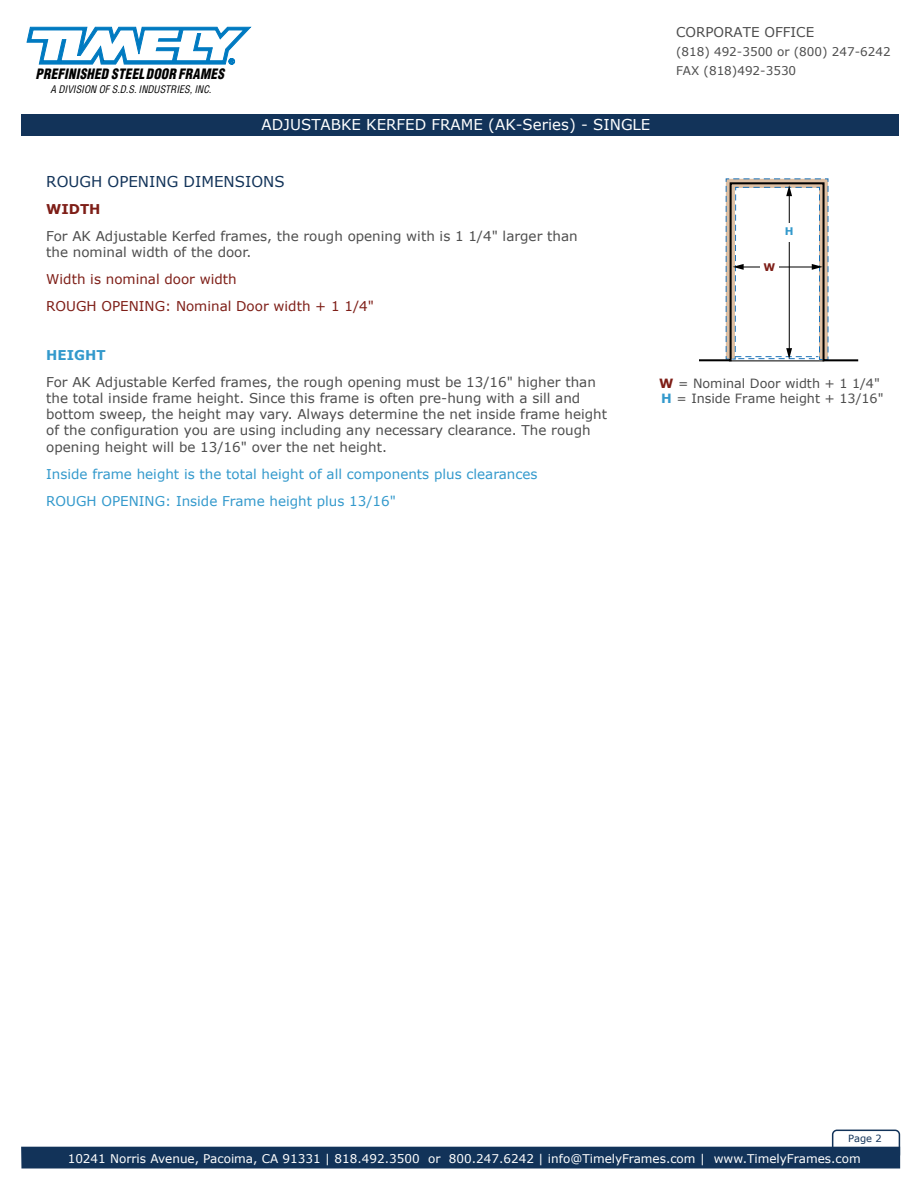
<style>
.page{position:relative;width:918px;height:1188px;background:#fff}
.page>*{position:absolute;margin:0;border:0;box-sizing:border-box;transform-origin:0 0}
.t1{font:15px "Verdana";color:#fff}
.t2{font:15px "Verdana";color:#123359}
.t3{font:italic 900 condensed 13.95px "Helvetica";letter-spacing:.02em;color:#000;scale:.94 1}
.t4{font:13.5px/16.2px "Verdana";color:#4d4d4d}
.t5{font:13.5px/27px "Verdana";color:#39c}
.t6{font:13.5px/27px "Verdana";color:#7e1e17}
.t7{font:700 13.5px "Verdana";color:#39c}
.t8{font:700 13.5px "Verdana";color:#7e1e17}
.t9{font:12.75px/15.3px "Verdana";color:#4d4d4d}
.t10{font:12px "Verdana";color:#fff}
.t11{font:12px/18.8px "Verdana";color:#4d4d4d}
.t12{font:700 10.5px "Verdana";color:#7e1e17}
.t13{font:700 10.5px "Verdana";color:#39c}
.t14{font:italic condensed 10.2px "Helvetica";color:#000}
.t15{font:9.9px "Verdana";color:#123359}
.s1{font-weight:700;color:#7e1e17}
.s2{font-weight:700;color:#39c}
</style>
<div class="page">
<div style="left:21px;top:114px;width:878px;height:22px;background:#123359"></div>
<div style="left:21px;top:1147px;width:879px;height:21px;background:#123359"></div>
<svg style="left:26px;top:27px;width:225px;height:38px"></svg>
<svg style="left:699px;top:178px;width:160px;height:184px"></svg>
<div style="left:760px;top:262px;width:19px;height:11px;background:#fff"></div>
<div style="left:784px;top:223px;width:11px;height:19px;background:#fff"></div>
<div style="left:832px;top:1130px;width:68px;height:30px;border:2px solid #123359;border-radius:4px"></div>
<p class="t3" style="left:36px;top:65px;width:202px">PREFINISHED STEELDOOR FRAMES</p>
<p class="t14" style="left:50px;top:82px;width:163px">A DIVISION OF S.D.S. INDUSTRIES, INC.</p>
<p class="t1" style="left:261px;top:115px;width:390px">ADJUSTABKE KERFED FRAME (AK-Series) - SINGLE</p>
<p class="t4" style="left:676px;top:24px;width:140px">CORPORATE OFFICE</p>
<p class="t11" style="left:676px;top:42px;width:216px">(818) 492-3500 or (800) 247-6242<br>FAX (818)492-3530</p>
<p class="t2" style="left:46px;top:171px;width:240px">ROUGH OPENING DIMENSIONS</p>
<p class="t8" style="left:46px;top:199px;width:56px">WIDTH</p>
<p class="t4" style="left:46px;top:228px;width:533px">For AK Adjustable Kerfed frames, the rough opening with is 1 1/4" larger than the nominal width of the door.</p>
<p class="t6" style="left:46px;top:266px;width:329px">Width is nominal door width<br>ROUGH OPENING: Nominal Door width + 1 1/4"</p>
<p class="t7" style="left:46px;top:345px;width:61px">HEIGHT</p>
<p class="t4" style="left:46px;top:374px;width:562px">For AK Adjustable Kerfed frames, the rough opening must be 13/16" higher than the total inside frame height. Since this frame is often pre-hung with a sill and bottom sweep, the height may vary. Always determine the net inside frame height of the configuration you are using including any necessary clearance. The rough opening height will be 13/16" over the net height.</p>
<p class="t5" style="left:46px;top:460px;width:493px">Inside frame height is the total height of all components plus clearances<br>ROUGH OPENING: Inside Frame height plus 13/16"</p>
<p class="t13" style="left:785px;top:224px;width:10px">H</p>
<p class="t12" style="left:763px;top:260px;width:13px">W</p>
<p class="t9" style="left:659px;top:376px;width:226px"><span class="s1">W</span> = Nominal Door width + 1 1/4"<br><span class="s2">H</span> = Inside Frame height + 13/16"</p>
<p class="t15" style="left:848px;top:1131px;width:35px">Page 2</p>
<p class="t10" style="left:68px;top:1150px;width:794px">10241 Norris Avenue, Pacoima, CA 91331 | 818.492.3500 or 800.247.6242 | info@TimelyFrames.com | www.TimelyFrames.com</p>
</div>
